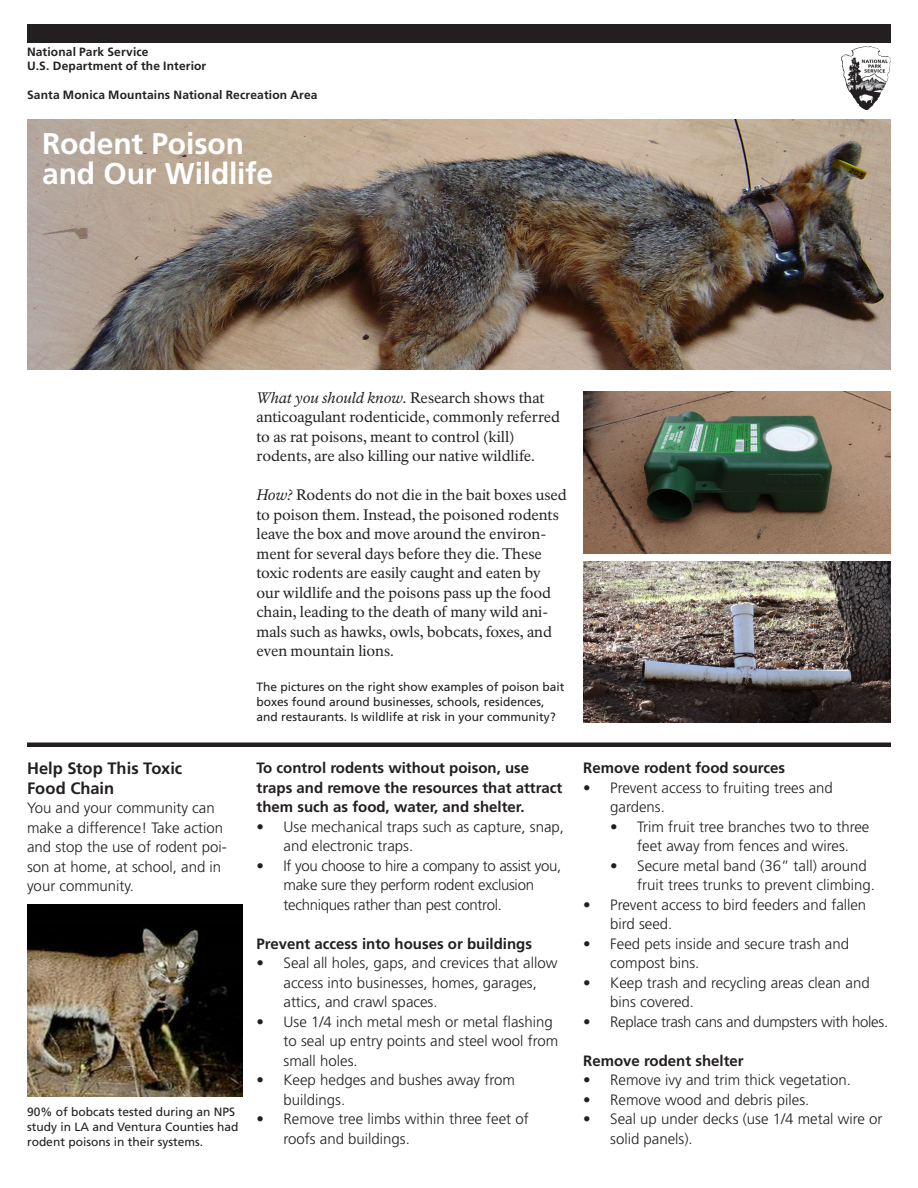
<style>
.page{position:relative;width:918px;height:1188px;background:#fff}
.page>*{position:absolute;margin:0;border:0;box-sizing:border-box;transform-origin:0 0}
.Title{font:700 30px "Frutiger LT Std";letter-spacing:-.005em;color:#fff}
.Main_Head_______11_1{font:700 16.5px "Frutiger LT Std";color:#231f20}
.Main_Text________10{font:300 15px/19.5px "Frutiger LT Std";color:#231f20}
.Intro_Text________12{font:15px/19.5px "NPS Rawlinson OT";letter-spacing:-.005em;color:#231f20}
.Main_Text________10-2{font:700 15px/19.5px "Frutiger LT Std";color:#231f20}
.Main_Text________10-3{font:300 15px/19.5px "Frutiger LT Std";letter-spacing:-.02em;color:#231f20}
.Caption____________8{font:12px/15px "Frutiger LT Std";color:#231f20}
.NPS_Identity____8_9{font:700 12px "Frutiger LT Std";letter-spacing:.015em;color:#231f20}
.s1{font-style:italic}
</style>
<div class="page">
<img style="left:27px;top:120px;width:864px;height:249px">
<div style="left:27px;top:742px;width:864px;height:5px;background:#231f20"></div>
<img style="left:583px;top:392px;width:308px;height:162px">
<img style="left:583px;top:562px;width:308px;height:160px">
<img style="left:27px;top:904px;width:216px;height:193px">
<div style="left:27px;top:25px;width:864px;height:18px;background:#231f20"></div>
<img style="left:841px;top:46px;width:35px;height:64px">
<p class="NPS_Identity____8_9" style="left:27px;top:45px;width:123px">National Park Service</p>
<p class="NPS_Identity____8_9" style="left:27px;top:59px;width:181px">U.S. Department of the Interior</p>
<p class="NPS_Identity____8_9" style="left:27px;top:88px;width:292px">Santa Monica Mountains National Recreation Area</p>
<p class="Title" style="left:42px;top:126px;width:203px">Rodent Poison</p>
<p class="Title" style="left:42px;top:156px;width:233px">and Our Wildlife</p>
<p class="Main_Head_______11_1" style="left:27px;top:759px;width:157px">Help Stop This Toxic</p>
<p class="Main_Head_______11_1" style="left:27px;top:778px;width:89px">Food Chain</p>
<p class="Main_Text________10" style="left:27px;top:799px;width:201px">You and your community can make a difference! Take action and stop the use of rodent poi&shy;son at home, at school, and in your community.</p>
<p class="Caption____________8" style="left:27px;top:1104px;width:213px">90% of bobcats tested during an NPS study in LA and Ventura Counties had rodent poisons in their systems.</p>
<p class="Intro_Text________12" style="left:256px;top:388px;width:305px"><span class="s1">What you should know.</span> Research shows that anticoagulant rodenticide, commonly referred to as rat poisons, meant to control (kill) rodents, are also killing our native wildlife.</p>
<p class="Intro_Text________12" style="left:256px;top:485px;width:312px"><span class="s1">How?</span> Rodents do not die in the bait boxes used to poison them. Instead, the poisoned rodents leave the box and move around the environ&shy;ment for several days before they die. These toxic rodents are easily caught and eaten by our wildlife and the poisons pass up the food chain, leading to the death of many wild ani&shy;mals such as hawks, owls, bobcats, foxes, and even mountain lions.</p>
<p class="Caption____________8" style="left:256px;top:679px;width:310px">The pictures on the right show examples of poison bait boxes found around businesses, schools, residences, and restaurants. Is wildlife at risk in your community?</p>
<p class="Main_Text________10-2" style="left:256px;top:758px;width:307px">To control rodents without poison, use traps and remove the resources that attract them such as food, water, and shelter.</p>
<p class="Main_Text________10" style="left:284px;top:817px;width:282px;text-indent:-27px">• Use mechanical traps such as capture, snap, and electronic traps.</p>
<p class="Main_Text________10-3" style="left:284px;top:856px;width:279px;text-indent:-27px">• If you choose to hire a company to assist you, make sure they perform rodent exclusion techniques rather than pest control.</p>
<p class="Main_Text________10-2" style="left:256px;top:934px;width:277px">Prevent access into houses or buildings</p>
<p class="Main_Text________10" style="left:284px;top:954px;width:275px;text-indent:-27px">• Seal all holes, gaps, and crevices that allow access into businesses, homes, garages, attics, and crawl spaces.</p>
<p class="Main_Text________10" style="left:284px;top:1012px;width:276px;text-indent:-27px">• Use 1/4 inch metal mesh or metal flashing to seal up entry points and steel wool from small holes.</p>
<p class="Main_Text________10" style="left:284px;top:1071px;width:233px;text-indent:-27px">• Keep hedges and bushes away from buildings.</p>
<p class="Main_Text________10" style="left:284px;top:1110px;width:247px;text-indent:-27px">• Remove tree limbs within three feet of roofs and buildings.</p>
<p class="Main_Text________10-2" style="left:583px;top:758px;width:203px">Remove rodent food sources</p>
<p class="Main_Text________10" style="left:610px;top:778px;width:224px;text-indent:-27px">• Prevent access to fruiting trees and gardens.</p>
<p class="Main_Text________10" style="left:610px;top:817px;width:261px;text-align:center">• Trim fruit tree branches two to three feet away from fences and wires.</p>
<p class="Main_Text________10" style="left:637px;top:856px;width:239px;text-indent:-27px">• Secure metal band (36” tall) around fruit trees trunks to prevent climbing.</p>
<p class="Main_Text________10" style="left:610px;top:895px;width:258px;text-indent:-27px">• Prevent access to bird feeders and fallen bird seed.</p>
<p class="Main_Text________10" style="left:610px;top:934px;width:240px;text-indent:-27px">• Feed pets inside and secure trash and compost bins.</p>
<p class="Main_Text________10" style="left:610px;top:973px;width:261px;text-indent:-27px">• Keep trash and recycling areas clean and bins covered.</p>
<p class="Main_Text________10-3" style="left:583px;top:1012px;width:306px">• Replace trash cans and dumpsters with holes.</p>
<p class="Main_Text________10-2" style="left:583px;top:1051px;width:162px">Remove rodent shelter</p>
<p class="Main_Text________10" style="left:583px;top:1071px;width:269px">• Remove ivy and trim thick vegetation.</p>
<p class="Main_Text________10" style="left:583px;top:1090px;width:228px">• Remove wood and debris piles.</p>
<p class="Main_Text________10" style="left:610px;top:1110px;width:274px;text-indent:-27px">• Seal up under decks (use 1/4 metal wire or solid panels).</p>
</div>
